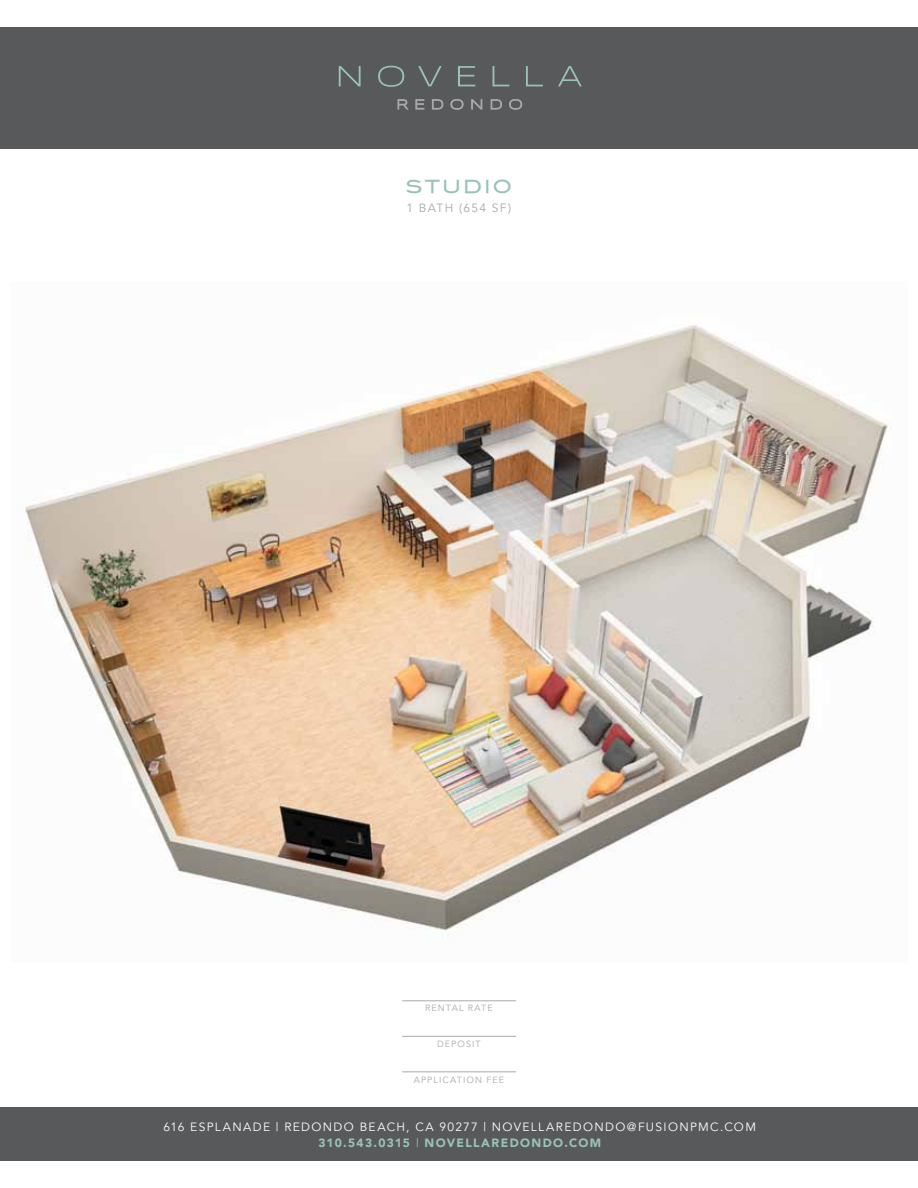
<style>
.page{position:relative;width:918px;height:1188px;background:#fff}
.page>*{position:absolute;margin:0;border:0;box-sizing:border-box;transform-origin:0 0}
.t1{font:18px "Blair Md ITCTT Medium";letter-spacing:.105em;color:#9ac2b9}
.t2{font:12px/16.5px "Avenir";letter-spacing:.115em;color:#fff;text-align:center}
.t3{font:12px "Avenir";letter-spacing:.11em;color:#a7a9ac}
.t4{font:9px "Avenir";letter-spacing:.12em;color:#a7a9ac}
.s1{font-weight:900;color:#9ac2b9}
.s2{color:#9ac2b9}
</style>
<div class="page">
<div style="left:0;top:27px;width:918px;height:121px;background:#58595b"></div>
<div style="left:0;top:1107px;width:918px;height:54px;background:#58595b"></div>
<svg style="left:339px;top:66px;width:22px;height:20px"></svg>
<svg style="left:378px;top:66px;width:26px;height:21px"></svg>
<svg style="left:418px;top:66px;width:24px;height:20px"></svg>
<svg style="left:458px;top:66px;width:17px;height:20px"></svg>
<svg style="left:493px;top:66px;width:16px;height:20px"></svg>
<svg style="left:526px;top:66px;width:17px;height:20px"></svg>
<svg style="left:558px;top:66px;width:24px;height:20px"></svg>
<svg style="left:397px;top:99px;width:12px;height:11px"></svg>
<svg style="left:415px;top:99px;width:9px;height:11px"></svg>
<svg style="left:432px;top:99px;width:11px;height:11px"></svg>
<svg style="left:450px;top:99px;width:14px;height:11px"></svg>
<svg style="left:471px;top:99px;width:11px;height:11px"></svg>
<svg style="left:491px;top:99px;width:11px;height:11px"></svg>
<svg style="left:509px;top:99px;width:13px;height:11px"></svg>
<hr style="left:402px;top:1000px;width:114px;height:1px;background:#a7a9ac">
<hr style="left:402px;top:1036px;width:114px;height:1px;background:#a7a9ac">
<hr style="left:402px;top:1071px;width:114px;height:1px;background:#a7a9ac">
<img style="left:25px;top:325px;width:867px;height:607px">
<h1 class="t1" style="left:406px;top:175px;width:108px">STUDIO</h1>
<p class="t3" style="left:407px;top:200px;width:106px">1 BATH (654 SF)</p>
<p class="t4" style="left:425px;top:1002px;width:69px">RENTAL RATE</p>
<p class="t4" style="left:437px;top:1038px;width:45px">DEPOSIT</p>
<p class="t4" style="left:414px;top:1074px;width:92px">APPLICATION FEE</p>
<p class="t2" style="left:163px;top:1119px;width:594px">616 ESPLANADE | REDONDO BEACH, CA 90277 | NOVELLAREDONDO@FUSIONPMC.COM<br><span class="s1">310.543.0315</span> <span class="s2">|</span> <span class="s1">NOVELLAREDONDO.COM</span></p>
</div>
